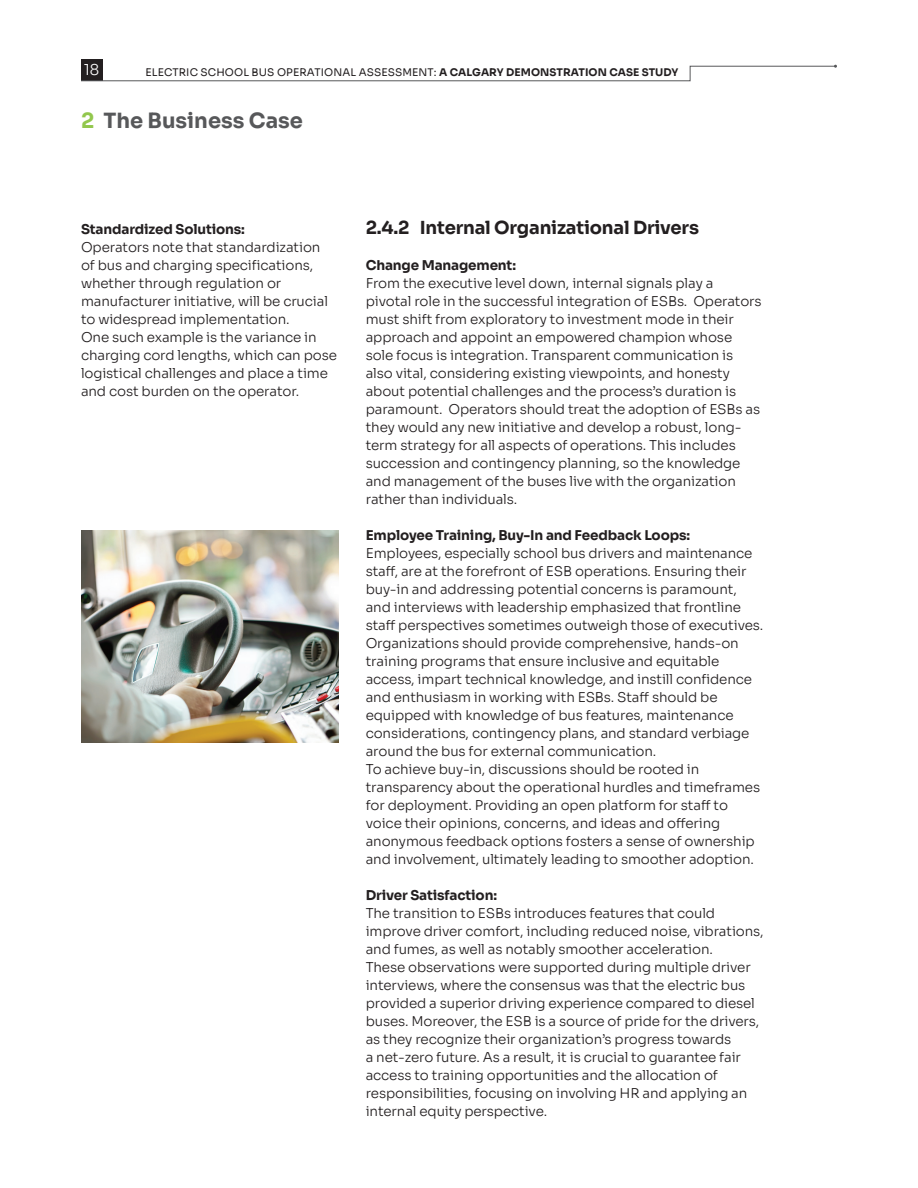
<style>
.page{position:relative;width:918px;height:1188px;background:#fff}
.page>*{position:absolute;margin:0;border:0;box-sizing:border-box;transform-origin:0 0}
.t1{font:700 21px "Sora";color:#57585a}
.t2{font:700 18px "Sora";letter-spacing:-.01em;color:#231f20}
.t3{font:300 15px "Sora";color:#fff}
.t4{font:300 13.5px/18px "Sora";letter-spacing:-.01em;color:#231f20}
.t5{font:700 13.5px "Sora";letter-spacing:-.01em;color:#231f20}
.t6{font:10.5px "Sora";letter-spacing:.01em;color:#231f20}
.s1{font-weight:700}
.s2{color:#92c74d}
</style>
<div class="page">
<div style="left:81px;top:60px;width:21px;height:21px;background:#231f20"></div>
<svg style="left:81px;top:65px;width:756px;height:16px"></svg>
<img style="left:81px;top:530px;width:258px;height:213px">
<p class="t3" style="left:84px;top:58px;width:17px">18</p>
<p class="t6" style="left:146px;top:64px;width:534px">ELECTRIC SCHOOL BUS OPERATIONAL ASSESSMENT: <span class="s1">A CALGARY DEMONSTRATION CASE STUDY</span></p>
<h1 class="t1" style="left:81px;top:104px;width:223px"><span class="s2">2</span> The Business Case</h1>
<p class="t5" style="left:81px;top:218px;width:165px">Standardized Solutions:</p>
<p class="t4" style="left:81px;top:237px;width:257px">Operators note that standardization of bus and charging specifications, whether through regulation or manufacturer initiative, will be crucial to widespread implementation.<br>One such example is the variance in charging cord lengths, which can pose logistical challenges and place a time and cost burden on the operator.</p>
<h2 class="t2" style="left:366px;top:213px;width:335px">2.4.2 Internal Organizational Drivers</h2>
<p class="t5" style="left:366px;top:254px;width:152px">Change Management:</p>
<p class="t4" style="left:366px;top:273px;width:398px">From the executive level down, internal signals play a pivotal role in the successful integration of ESBs. Operators must shift from exploratory to investment mode in their approach and appoint an empowered champion whose sole focus is integration. Transparent communication is also vital, considering existing viewpoints, and honesty about potential challenges and the process’s duration is paramount. Operators should treat the adoption of ESBs as they would any new initiative and develop a robust, long&shy;term strategy for all aspects of operations. This includes succession and contingency planning, so the knowledge and management of the buses live with the organization rather than individuals.</p>
<p class="t5" style="left:366px;top:524px;width:326px">Employee Training, Buy-In and Feedback Loops:</p>
<p class="t4" style="left:366px;top:543px;width:399px">Employees, especially school bus drivers and maintenance staff, are at the forefront of ESB operations. Ensuring their buy-in and addressing potential concerns is paramount, and interviews with leadership emphasized that frontline staff perspectives sometimes outweigh those of executives.<br>Organizations should provide comprehensive, hands-on training programs that ensure inclusive and equitable access, impart technical knowledge, and instill confidence and enthusiasm in working with ESBs. Staff should be equipped with knowledge of bus features, maintenance considerations, contingency plans, and standard verbiage around the bus for external communication.<br>To achieve buy-in, discussions should be rooted in transparency about the operational hurdles and timeframes for deployment. Providing an open platform for staff to voice their opinions, concerns, and ideas and offering anonymous feedback options fosters a sense of ownership and involvement, ultimately leading to smoother adoption.</p>
<p class="t5" style="left:366px;top:884px;width:133px">Driver Satisfaction:</p>
<p class="t4" style="left:366px;top:903px;width:399px">The transition to ESBs introduces features that could improve driver comfort, including reduced noise, vibrations, and fumes, as well as notably smoother acceleration.<br>These observations were supported during multiple driver interviews, where the consensus was that the electric bus provided a superior driving experience compared to diesel buses. Moreover, the ESB is a source of pride for the drivers, as they recognize their organization’s progress towards<br>a net-zero future. As a result, it is crucial to guarantee fair access to training opportunities and the allocation of responsibilities, focusing on involving HR and applying an internal equity perspective.</p>
</div>
